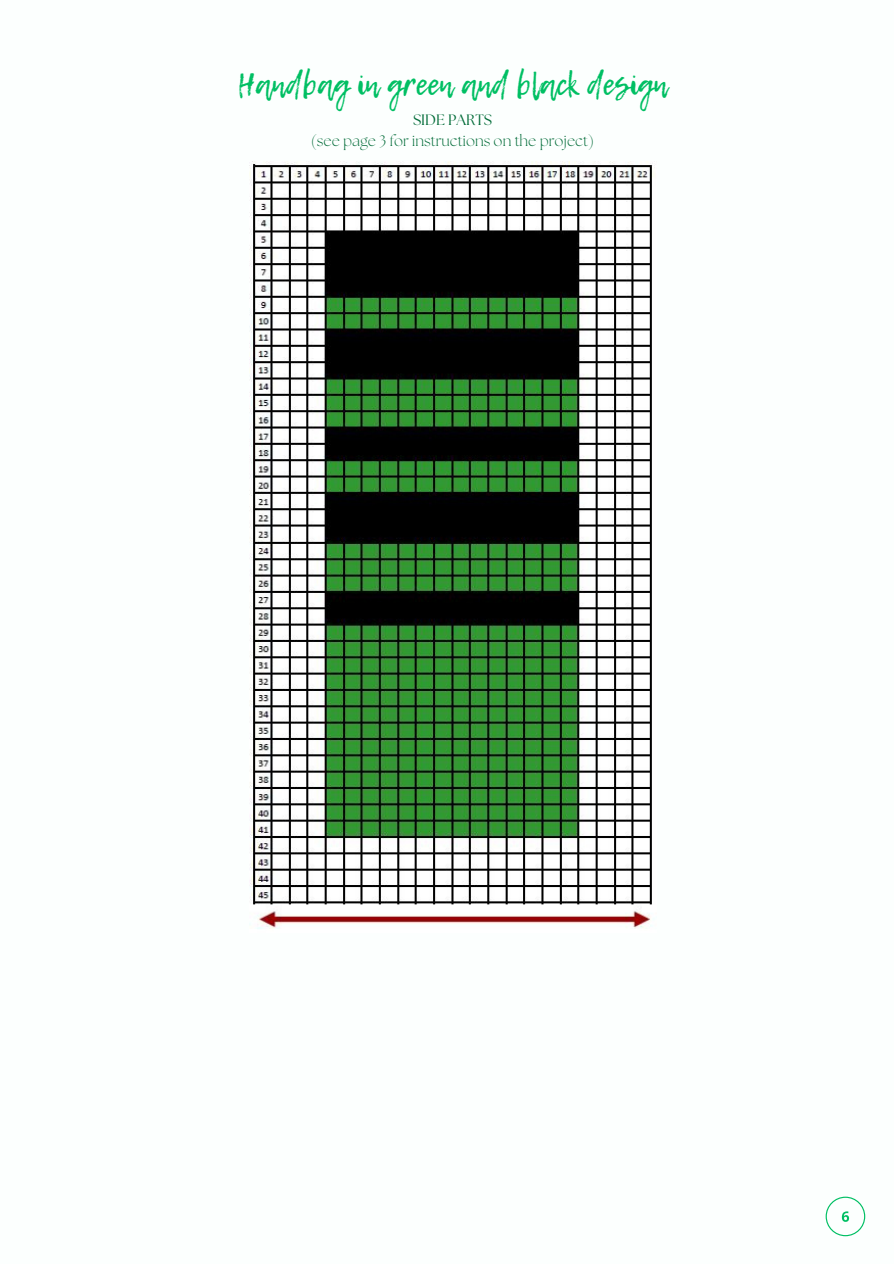
<style>
.page{position:relative;width:894px;height:1264px;background:#fff}
.page>*{position:absolute;margin:0;border:0;box-sizing:border-box;transform-origin:0 0}
.t1{font:30px "Lemon Tuesday";color:#00bf63}
.t2{font:300 15px "The Seasons";color:#046d3a}
.t3{font:15px "The Seasons";color:#046d3a}
</style>
<div class="page">
<svg style="left:825px;top:1196px;width:40px;height:40px"></svg>
<img style="left:249px;top:161px;width:406px;height:768px">
<p class="t1" style="left:237px;top:62px;width:431px">Handbag in green and black design</p>
<p class="t3" style="left:413px;top:113px;width:80px">SIDE PARTS</p>
<p class="t2" style="left:311px;top:134px;width:285px">(see page 3 for instructions on the project)</p>
</div>
